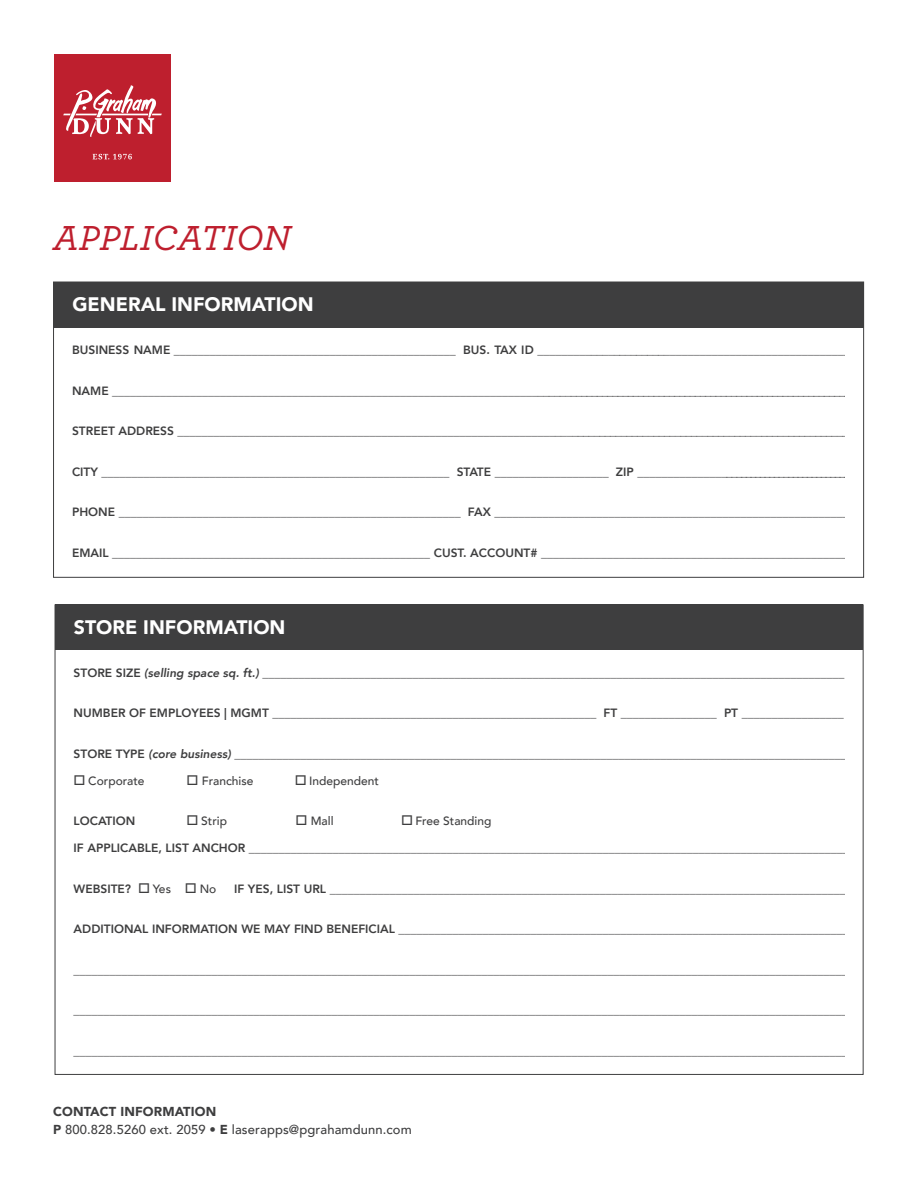
<style>
.page{position:relative;width:918px;height:1188px;background:#fff}
.page>*{position:absolute;margin:0;border:0;box-sizing:border-box;transform-origin:0 0}
.t1{font:italic 500 36.45px "Archer Pro";color:#be1f2e}
.t2{font:900 19.5px "Avenir";color:#fff}
.t3{font:500 12.9px "Avenir";letter-spacing:.01em;color:#3e3e3f}
.t4{font:900 12.9px "Avenir";letter-spacing:.01em;color:#3e3e3f}
.t5{font:800 12px "Avenir";color:#3e3e3f}
.t6{font:500 12px "Avenir";color:#3e3e3f}
.s1{font-style:italic}
.s2{font-weight:500}
.s3{font-weight:900}
</style>
<div class="page">
<div style="left:54px;top:54px;width:116px;height:127px;background:#be1f2e"></div>
<svg style="left:63px;top:85px;width:99px;height:52px"></svg>
<svg style="left:93px;top:154px;width:39px;height:6px"></svg>
<div style="left:54px;top:282px;width:810px;height:45px;background:#3e3e3f"></div>
<div style="left:55px;top:604px;width:808px;height:46px;background:#3e3e3f"></div>
<p class="t1" style="left:53px;top:211px;width:239px">APPLICATION</p>
<p class="t2" style="left:72px;top:288px;width:243px">GENERAL INFORMATION</p>
<p class="t5" style="left:72px;top:341px;width:779px">BUSINESS NAME _______________________________________________ BUS. TAX ID _____________________________________________________</p>
<p class="t5" style="left:72px;top:381px;width:780px">NAME ___________________________________________________________________________________________________________________________________</p>
<p class="t5" style="left:72px;top:422px;width:789px">STREET ADDRESS _______________________________________________________________________________________________________________________</p>
<p class="t5" style="left:72px;top:462px;width:784px">CITY __________________________________________________________ STATE ___________________ ZIP __________________________________________</p>
<p class="t5" style="left:72px;top:503px;width:778px">PHONE _________________________________________________________ FAX ___________________________________________________________</p>
<p class="t5" style="left:72px;top:543px;width:783px">EMAIL _____________________________________________________ CUST. ACCOUNT# ____________________________________________________</p>
<p class="t2" style="left:74px;top:610px;width:213px">STORE INFORMATION</p>
<p class="t5" style="left:74px;top:663px;width:772px">STORE SIZE <span class="s1">(selling space sq. ft.)</span> _________________________________________________________________________________________________</p>
<p class="t5" style="left:74px;top:704px;width:772px">NUMBER OF EMPLOYEES | MGMT ______________________________________________________ FT ________________ PT _________________</p>
<p class="t5" style="left:74px;top:744px;width:774px">STORE TYPE <span class="s1">(core business)</span> ______________________________________________________________________________________________________</p>
<p class="t6" style="left:74px;top:770px;width:72px">□ Corporate</p>
<p class="t6" style="left:187px;top:770px;width:68px">□ Franchise</p>
<p class="t6" style="left:295px;top:770px;width:86px">□ Independent</p>
<p class="t5" style="left:74px;top:812px;width:63px">LOCATION</p>
<p class="t6" style="left:187px;top:811px;width:42px">□ Strip</p>
<p class="t6" style="left:295px;top:811px;width:40px">□ Mall</p>
<p class="t6" style="left:401px;top:811px;width:92px">□ Free Standing</p>
<p class="t5" style="left:74px;top:839px;width:777px">IF APPLICABLE, LIST ANCHOR ____________________________________________________________________________________________________</p>
<p class="t5" style="left:74px;top:879px;width:144px">WEBSITE? □ <span class="s2">Yes</span> □ <span class="s2">No</span></p>
<p class="t5" style="left:234px;top:879px;width:619px">IF YES, LIST URL _______________________________________________________________________________________</p>
<p class="t5" style="left:74px;top:920px;width:777px">ADDITIONAL INFORMATION WE MAY FIND BENEFICIAL ___________________________________________________________________________</p>
<p class="t5" style="left:74px;top:960px;width:776px">_________________________________________________________________________________________________________________________________</p>
<p class="t5" style="left:74px;top:1001px;width:776px">_________________________________________________________________________________________________________________________________</p>
<p class="t5" style="left:74px;top:1041px;width:776px">_________________________________________________________________________________________________________________________________</p>
<p class="t4" style="left:53px;top:1100px;width:165px">CONTACT INFORMATION</p>
<p class="t3" style="left:53px;top:1118px;width:360px"><span class="s3">P</span> 800.828.5260 ext. 2059 • <span class="s3">E</span> laserapps@pgrahamdunn.com</p>
</div>
